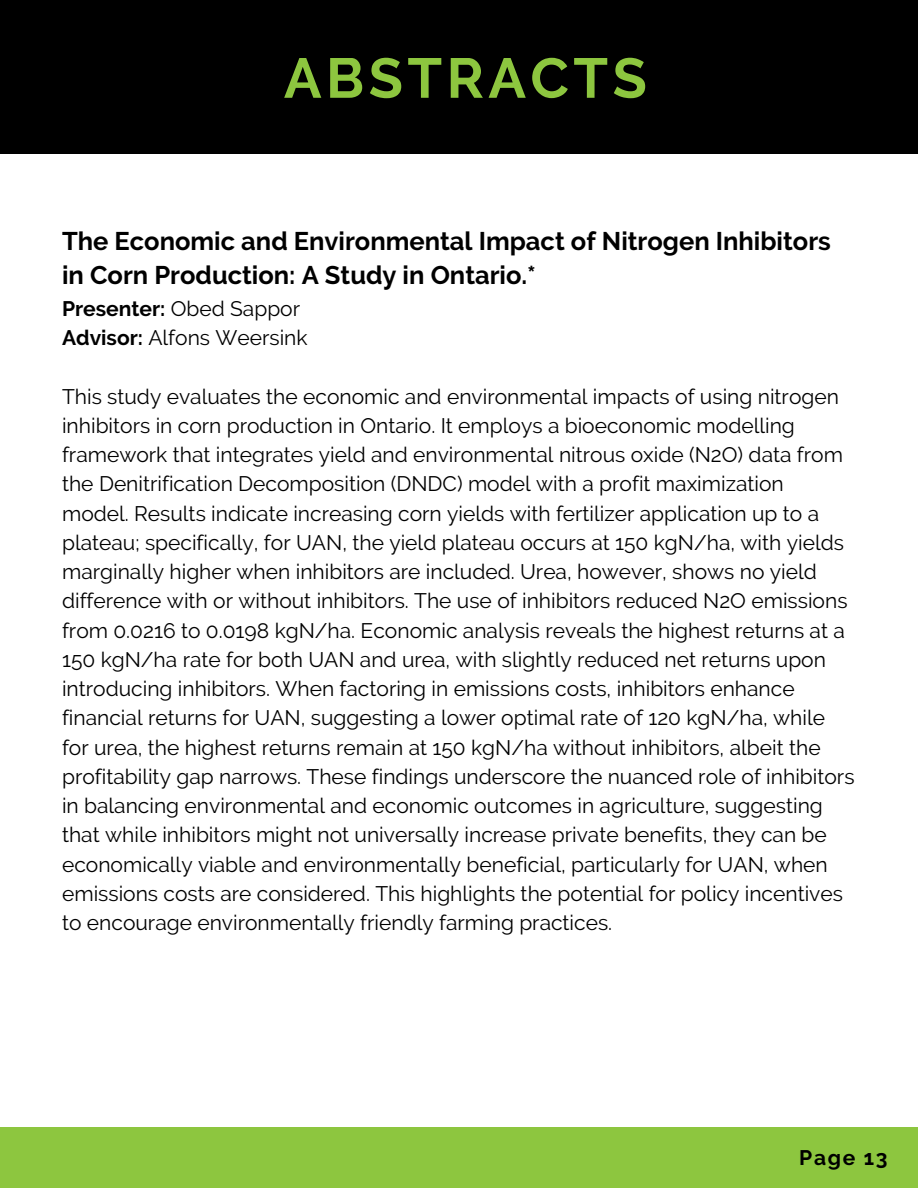
<style>
.page{position:relative;width:918px;height:1188px;background:#fff}
.page>*{position:absolute;margin:0;border:0;box-sizing:border-box;transform-origin:0 0}
.t1{font:700 55.95px "Raleway";letter-spacing:.08em;color:#8dc63f}
.t2{font:700 25.5px/34.8px "Raleway";color:#000}
.t3{font:21px/29.2px "Raleway";color:#000}
.t4{font:700 21px "Raleway";letter-spacing:.08em;color:#000}
.s1{font-weight:700}
</style>
<div class="page">
<div style="left:0;top:0;width:918px;height:154px;background:#000"></div>
<div style="left:0;top:1127px;width:918px;height:61px;background:#8dc63f"></div>
<p class="t1" style="left:284px;top:45px;width:364px">ABSTRACTS</p>
<h2 class="t2" style="left:62px;top:223px;width:770px">The Economic and Environmental Impact of Nitrogen Inhibitors in Corn Production: A Study in Ontario.*</h2>
<h2 class="t3" style="left:62px;top:294px;width:247px"><span class="s1">Presenter:</span> Obed Sappor<br><span class="s1">Advisor:</span> Alfons Weersink</h2>
<p class="t3" style="left:62px;top:382px;width:794px">This study evaluates the economic and environmental impacts of using nitrogen inhibitors in corn production in Ontario. It employs a bioeconomic modelling framework that integrates yield and environmental nitrous oxide (N2O) data from the Denitrification Decomposition (DNDC) model with a profit maximization model. Results indicate increasing corn yields with fertilizer application up to a plateau; specifically, for UAN, the yield plateau occurs at 150 kgN/ha, with yields marginally higher when inhibitors are included. Urea, however, shows no yield difference with or without inhibitors. The use of inhibitors reduced N2O emissions from 0.0216 to 0.0198 kgN/ha. Economic analysis reveals the highest returns at a 150 kgN/ha rate for both UAN and urea, with slightly reduced net returns upon introducing inhibitors. When factoring in emissions costs, inhibitors enhance financial returns for UAN, suggesting a lower optimal rate of 120 kgN/ha, while for urea, the highest returns remain at 150 kgN/ha without inhibitors, albeit the profitability gap narrows. These findings underscore the nuanced role of inhibitors in balancing environmental and economic outcomes in agriculture, suggesting that while inhibitors might not universally increase private benefits, they can be economically viable and environmentally beneficial, particularly for UAN, when emissions costs are considered. This highlights the potential for policy incentives to encourage environmentally friendly farming practices.</p>
<h1 class="t4" style="left:799px;top:1146px;width:90px">Page 13</h1>
</div>
